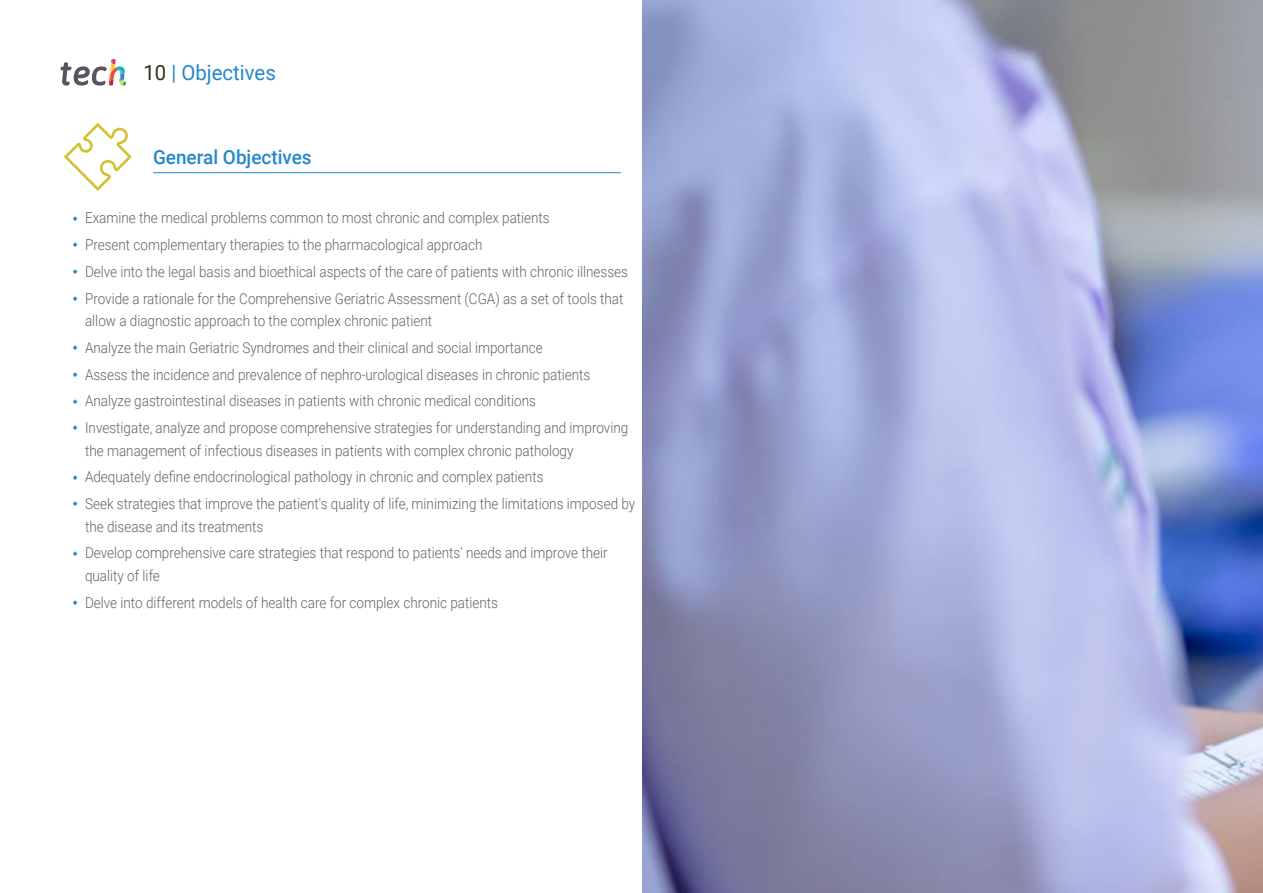
<style>
.page{position:relative;width:1263px;height:893px;background:#fff}
.page>*{position:absolute;margin:0;border:0;box-sizing:border-box;transform-origin:0 0}
.t1{font:21px "Roboto";color:#2488c9}
.t2{font:500 19.5px "Roboto";color:#2488c9}
.t3{font:300 15px/26.7px "Roboto";color:#61646a;scale:.9 1}
.s1{color:#312e20}
</style>
<div class="page">
<hr style="left:153px;top:172px;width:468px;height:1px;background:#2488c9">
<svg style="left:64px;top:123px;width:68px;height:68px"></svg>
<img style="left:642px;top:0;width:621px;height:893px">
<svg style="left:61px;top:59px;width:65px;height:27px"></svg>
<h1 class="t1" style="left:144px;top:57px;width:134px"><span class="s1">10</span> | Objectives</h1>
<h2 class="t2" style="left:153px;top:144px;width:160px">General Objectives</h2>
<p class="t3" style="left:85px;top:204px;width:605px">Examine the medical problems common to most chronic and complex patients<br>Present complementary therapies to the pharmacological approach<br>Delve into the legal basis and bioethical aspects of the care of patients with chronic illnesses Provide a rationale for the Comprehensive Geriatric Assessment (CGA) as a set of tools that</p>
<p class="t3" style="left:85px;top:307px;width:605px">allow a diagnostic approach to the complex chronic patient<br>Analyze the main Geriatric Syndromes and their clinical and social importance<br>Assess the incidence and prevalence of nephro-urological diseases in chronic patients Analyze gastrointestinal diseases in patients with chronic medical conditions<br>Investigate, analyze and propose comprehensive strategies for understanding and improving</p>
<p class="t3" style="left:85px;top:436px;width:613px">the management of infectious diseases in patients with complex chronic pathology<br>Adequately define endocrinological pathology in chronic and complex patients<br>Seek strategies that improve the patient's quality of life, minimizing the limitations imposed by</p>
<p class="t3" style="left:85px;top:512px;width:582px">the disease and its treatments<br>Develop comprehensive care strategies that respond to patients' needs and improve their</p>
<p class="t3" style="left:85px;top:562px;width:460px">quality of life<br>Delve into different models of health care for complex chronic patients</p>
</div>
